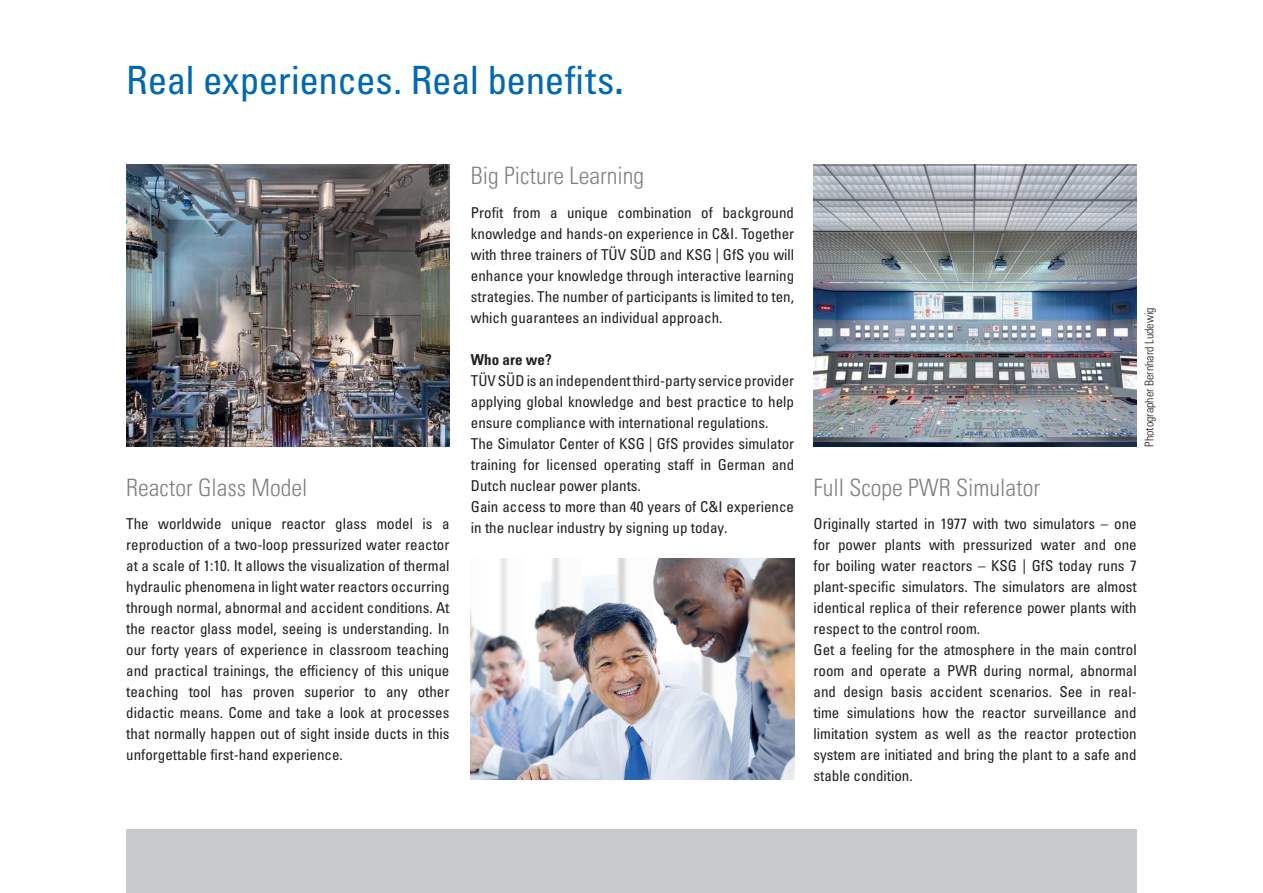
<style>
.page{position:relative;width:1263px;height:893px;background:#fff}
.page>*{position:absolute;margin:0;border:0;box-sizing:border-box;transform-origin:0 0}
.t1{font:condensed 39px "Univers LTCYR 57";letter-spacing:-.01em;color:#0168b3}
.t2{font:24px "Univers LTCYR 47 Light Cond";color:#808285}
.t3{font:condensed 15px/21px "Univers LTCYR 57";color:#231f20;text-align:justify}
.t4{font:15px "Univers LTCYR 67 Bold Cond";color:#231f20}
.t5{font:12px "Univers LTCYR 47 Light Cond";color:#231f20}
.s1{font-family:"Univers LTCYR 67 Bold Cond";font-stretch:normal}
</style>
<div class="page">
<div style="left:126px;top:830px;width:1011px;height:63px;background:#c9cacc"></div>
<img style="left:126px;top:165px;width:323px;height:281px">
<img style="left:471px;top:558px;width:323px;height:221px">
<img style="left:813px;top:165px;width:324px;height:281px">
<h1 class="t1" style="left:126px;top:56px;width:499px">Real experiences. Real benefits<span class="s1">.</span></h1>
<h2 class="t2" style="left:126px;top:471px;width:183px">Reactor Glass Model</h2>
<p class="t3" style="left:126px;top:513px;width:325px">The worldwide unique reactor glass model is a reproduction of a two-loop pressurized water reactor at a scale of 1:10. It allows the visualization of thermal hydraulic phenomena in light water reactors occurring through normal, abnormal and accident conditions. At the reactor glass model, seeing is understanding. In our forty years of experience in classroom teaching and practical trainings, the efficiency of this unique teaching tool has proven superior to any other didactic means. Come and take a look at processes that normally happen out of sight inside ducts in this unforgettable first-hand experience.</p>
<h2 class="t2" style="left:471px;top:159px;width:175px">Big Picture Learning</h2>
<p class="t3" style="left:471px;top:202px;width:325px">Profit from a unique combination of background knowledge and hands-on experience in C&amp;I. Together with three trainers of TÜV SÜD and KSG | GfS you will enhance your knowledge through interactive learning strategies. The number of participants is limited to ten, which guarantees an individual approach.</p>
<p class="t4" style="left:471px;top:350px;width:82px">Who are we?</p>
<p class="t3" style="left:471px;top:370px;width:325px;text-align:left">TÜV SÜD is an independent third-party service provider applying global knowledge and best practice to help ensure compliance with international regulations.<br>The Simulator Center of KSG | GfS provides simulator training for licensed operating staff in German and Dutch nuclear power plants.<br>Gain access to more than 40 years of C&amp;I experience in the nuclear industry by signing up today.</p>
<p class="t5" style="left:1141px;top:446px;width:141px;rotate:-90deg">Photographer Bernhard Ludewig</p>
<h2 class="t2" style="left:813px;top:471px;width:228px">Full Scope PWR Simulator</h2>
<p class="t3" style="left:813px;top:513px;width:325px;text-align:left">Originally started in 1977 with two simulators – one for power plants with pressurized water and one for boiling water reactors – KSG | GfS today runs 7 plant-specific simulators. The simulators are almost identical replica of their reference power plants with respect to the control room.<br>Get a feeling for the atmosphere in the main control room and operate a PWR during normal, abnormal and design basis accident scenarios. See in real&shy;time simulations how the reactor surveillance and limitation system as well as the reactor protection system are initiated and bring the plant to a safe and stable condition.</p>
</div>
